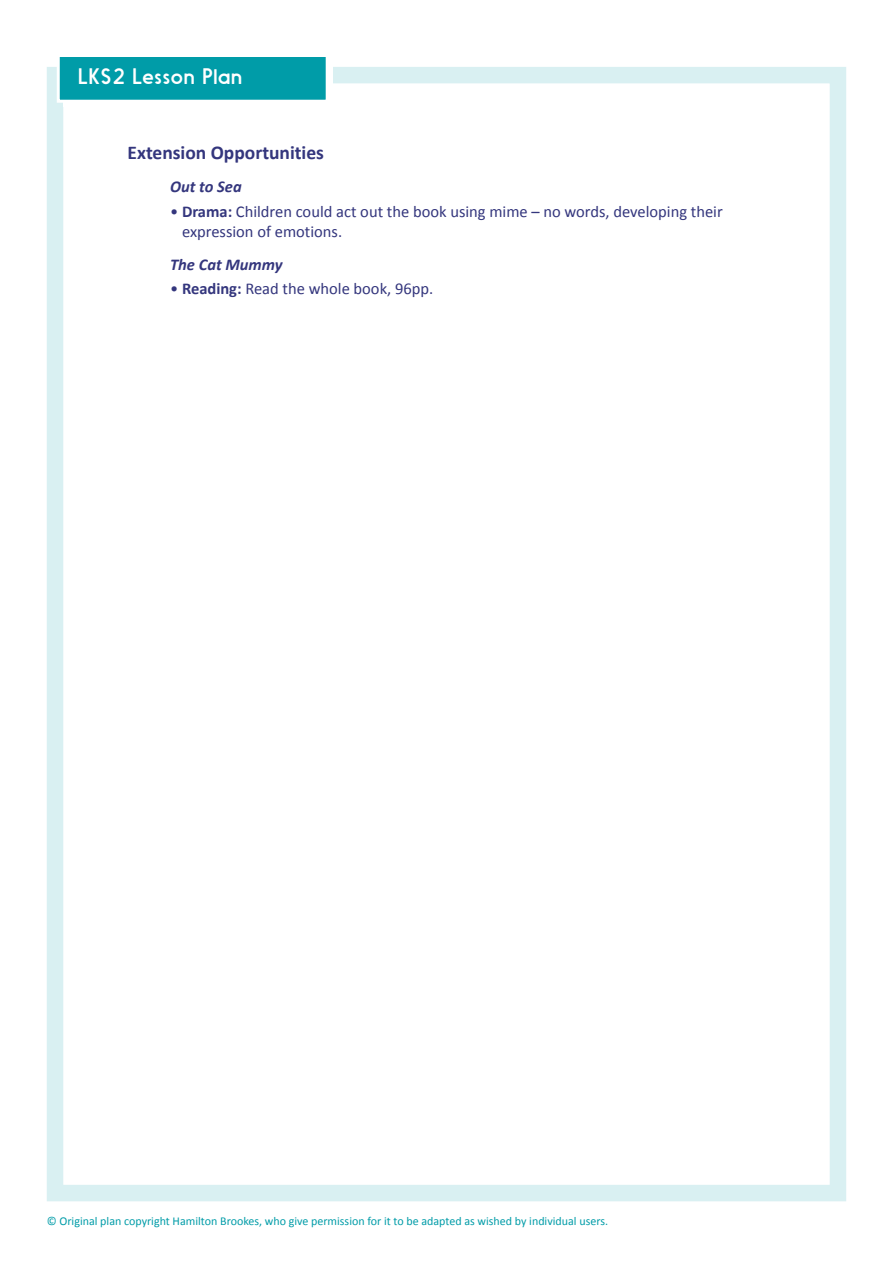
<style>
.page{position:relative;width:893px;height:1263px;background:#fff}
.page>*{position:absolute;margin:0;border:0;box-sizing:border-box;transform-origin:0 0}
.t1{font:21px "Nanami Rounded Book";letter-spacing:.04em;color:#fff}
.t2{font:700 19.5px "Calibri";color:#34367d}
.t3{font:16.5px/20.2px "Calibri";color:#34367d}
.t4{font:italic 700 16.5px "Calibri";color:#34367d}
.t5{font:12px "Calibri";color:#009ca8}
.s1{font-weight:700}
</style>
<div class="page">
<div style="left:47px;top:67px;width:799px;height:1134px;border:16px solid #d9f0f2"></div>
<div style="left:63px;top:61px;width:269px;height:46px;background:#fff"></div>
<div style="left:57px;top:54px;width:272px;height:49px;background:#009ca8;border:3px solid #fff"></div>
<p class="t1" style="left:78px;top:64px;width:166px">LKS2 Lesson Plan</p>
<p class="t2" style="left:128px;top:140px;width:198px">Extension Opportunities</p>
<p class="t4" style="left:170px;top:176px;width:73px">Out to Sea</p>
<p class="t3" style="left:182px;top:201px;width:542px;text-indent:-12px">• <span class="s1">Drama:</span> Children could act out the book using mime – no words, developing their expression of emotions.</p>
<p class="t4" style="left:170px;top:254px;width:114px">The Cat Mummy</p>
<p class="t3" style="left:170px;top:278px;width:265px">• <span class="s1">Reading:</span> Read the whole book, 96pp.</p>
<p class="t5" style="left:47px;top:1213px;width:563px">© Original plan copyright Hamilton Brookes, who give permission for it to be adapted as wished by individual users.</p>
</div>
